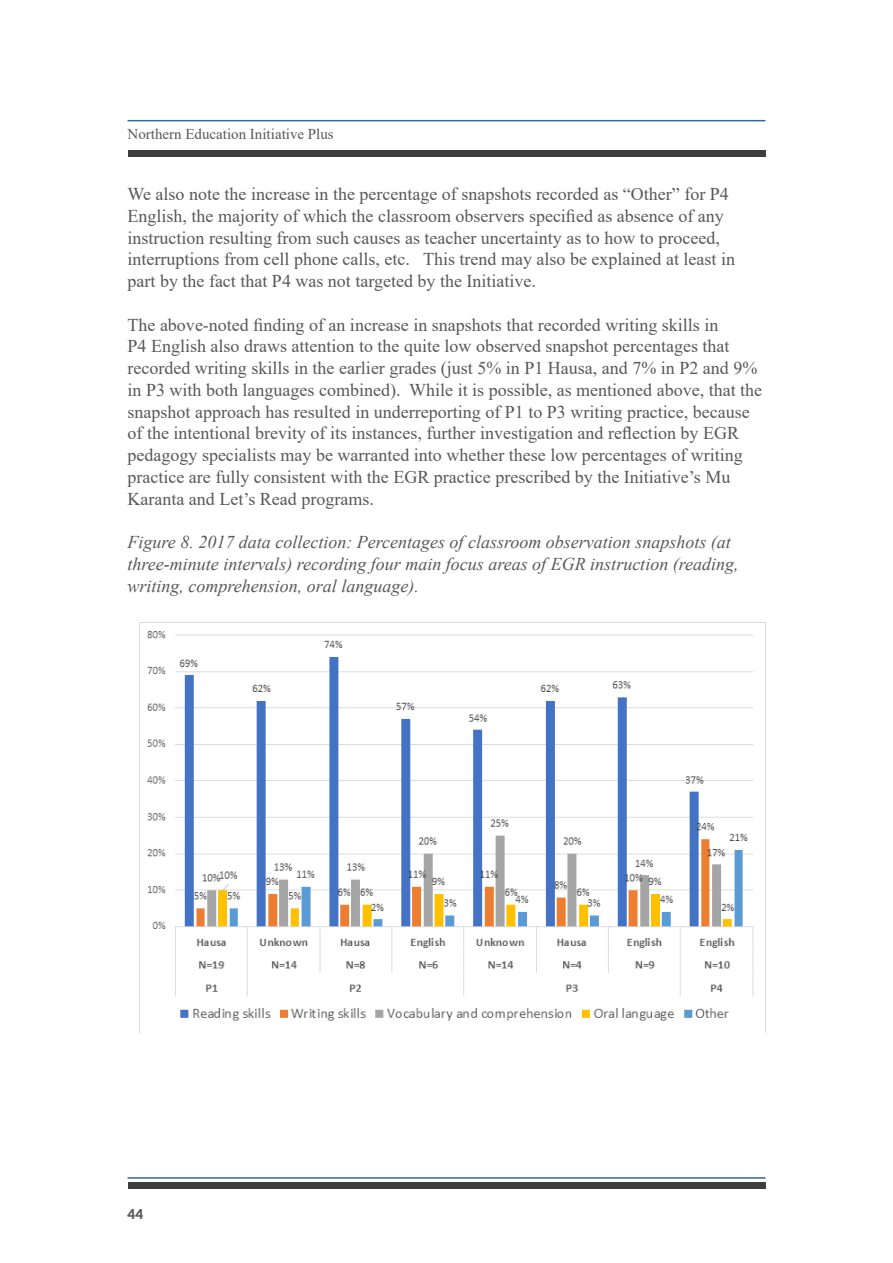
<style>
.page{position:relative;width:893px;height:1263px;background:#fff}
.page>*{position:absolute;margin:0;border:0;box-sizing:border-box;transform-origin:0 0}
.t1{font:18px/21.8px "Times New Roman";color:#57585a}
.t2{font:italic 18px/21.8px "Times New Roman";color:#57585a}
.t3{font:15px "Times New Roman";color:#57585a}
.t4{font:900 13.5px "Lato";color:#57585a}
</style>
<div class="page">
<hr style="left:128px;top:120px;width:637px;height:1px;background:#369">
<hr style="left:128px;top:1177px;width:637px;height:2px;background:#369">
<div style="left:128px;top:151px;width:637px;height:6px;background:#3e3e3f"></div>
<div style="left:128px;top:1182px;width:637px;height:6px;background:#3e3e3f"></div>
<img style="left:139px;top:622px;width:627px;height:410px">
<p class="t3" style="left:128px;top:123px;width:208px">Northern Education Initiative Plus</p>
<p class="t1" style="left:128px;top:183px;width:609px">We also note the increase in the percentage of snapshots recorded as “Other” for P4<br>English, the majority of which the classroom observers specified as absence of any instruction resulting from such causes as teacher uncertainty as to how to proceed, interruptions from cell phone calls, etc. This trend may also be explained at least in part by the fact that P4 was not targeted by the Initiative.</p>
<p class="t1" style="left:128px;top:313px;width:636px">The above-noted finding of an increase in snapshots that recorded writing skills in<br>P4 English also draws attention to the quite low observed snapshot percentages that recorded writing skills in the earlier grades (just 5% in P1 Hausa, and 7% in P2 and 9% in P3 with both languages combined). While it is possible, as mentioned above, that the snapshot approach has resulted in underreporting of P1 to P3 writing practice, because of the intentional brevity of its instances, further investigation and reflection by EGR pedagogy specialists may be warranted into whether these low percentages of writing practice are fully consistent with the EGR practice prescribed by the Initiative’s Mu Karanta and Let’s Read programs.</p>
<p class="t2" style="left:128px;top:531px;width:613px">Figure 8. 2017 data collection: Percentages of classroom observation snapshots (at three-minute intervals) recording four main focus areas of EGR instruction (reading, writing, comprehension, oral language).</p>
<p class="t4" style="left:128px;top:1203px;width:17px">44</p>
</div>
